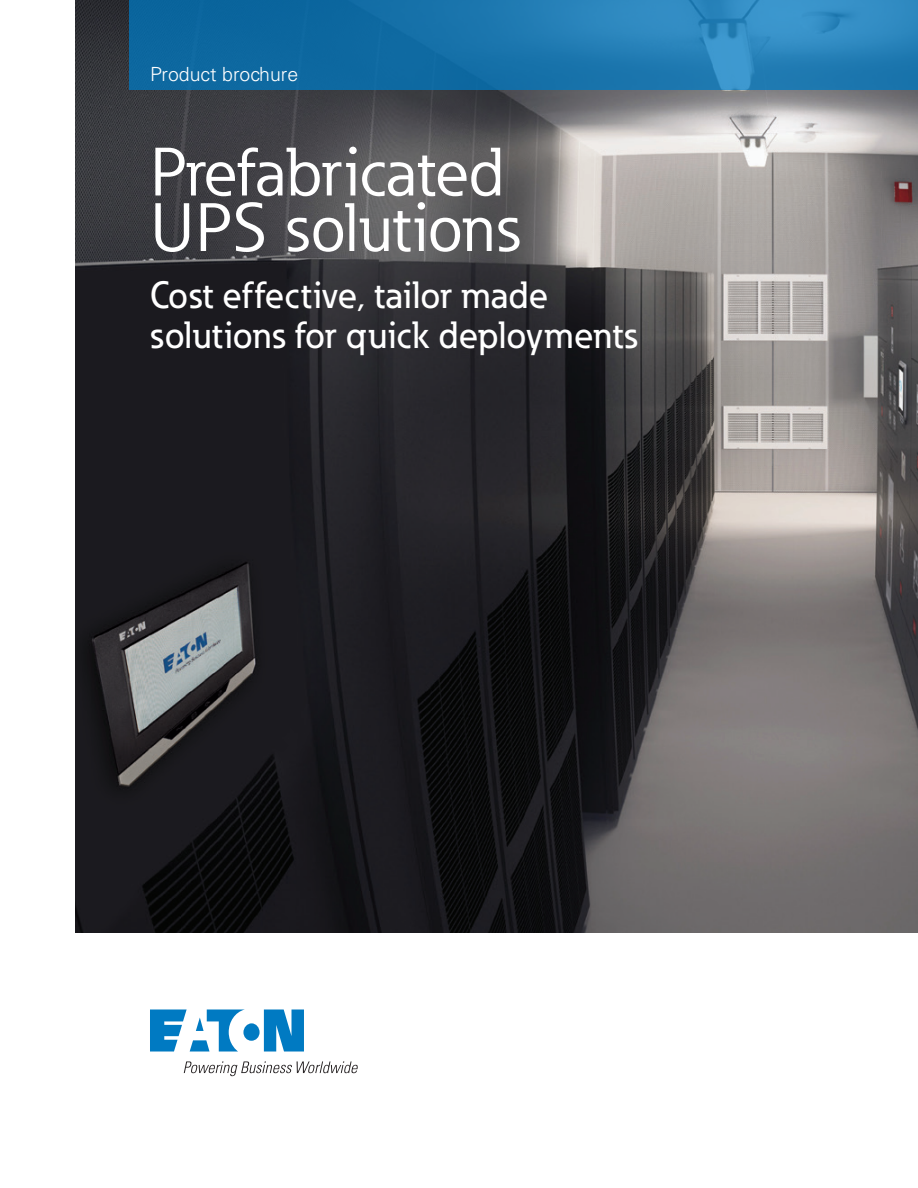
<style>
.page{position:relative;width:918px;height:1188px;background:#fff}
.page>*{position:absolute;margin:0;border:0;box-sizing:border-box;transform-origin:0 0}
._01_Subheadline___AD{font:67.5px "Eaton";color:#fff}
._01_Subheadline___AD-2{font:500 37.5px/40.5px "Eaton";letter-spacing:.01em;color:#fff}
._00_Product__Line_1{font:300 19.5px "Univers LT Std";color:#fff}
</style>
<div class="page">
<img style="left:75px;top:0;width:843px;height:933px">
<svg style="left:150px;top:1010px;width:154px;height:42px"></svg>
<svg style="left:184px;top:1061px;width:174px;height:15px"></svg>
<svg style="left:129px;top:0;width:789px;height:90px"></svg>
<p class="_00_Product__Line_1" style="left:150px;top:62px;width:150px">Product brochure</p>
<p class="_01_Subheadline___AD" style="left:150px;top:131px;width:355px">Prefabricated</p>
<p class="_01_Subheadline___AD" style="left:150px;top:186px;width:371px">UPS solutions</p>
<p class="_01_Subheadline___AD-2" style="left:150px;top:274px;width:489px">Cost effective, tailor made solutions for quick deployments</p>
</div>
